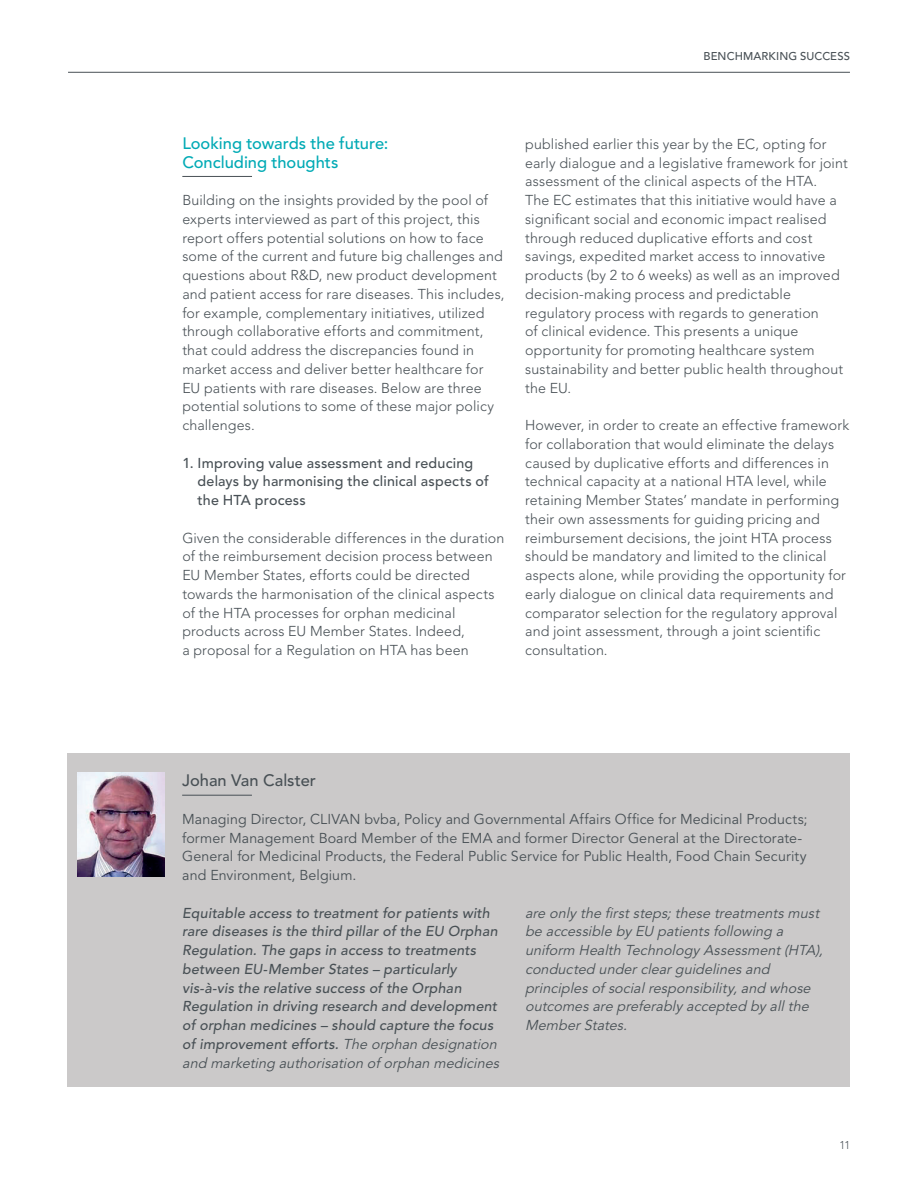
<style>
.page{position:relative;width:918px;height:1188px;background:#fff}
.page>*{position:absolute;margin:0;border:0;box-sizing:border-box;transform-origin:0 0}
.t1{font:500 16.5px/18.8px "Avenir";color:#00aab5}
.t2{font:500 16.5px "Avenir";color:#485055}
.t3{font:300 14.25px/18.8px "Avenir";letter-spacing:.01em;color:#485055}
.t4{font:italic 500 14.25px/18.8px "Avenir";letter-spacing:.015em;color:#485055}
.t5{font:14.25px/18.8px "Avenir";letter-spacing:.005em;color:#485055}
.t6{font:italic 14.25px/18.8px "Avenir";color:#485055}
.t7{font:500 14.25px/18.8px "Avenir";letter-spacing:.015em;color:#485055}
.t8{font:500 11.25px "Avenir";letter-spacing:.01em;color:#485055}
.t9{font:300 11.25px "Avenir";color:#485055}
.s1{font-weight:400}
</style>
<div class="page">
<hr style="left:68px;top:72px;width:782px;height:1px;background:#485055">
<hr style="left:182px;top:176px;width:70px;height:1px;background:#485055">
<div style="left:68px;top:753px;width:782px;height:333px;background:#cbc9c9"></div>
<hr style="left:182px;top:795px;width:70px;height:1px;background:#485055">
<img style="left:77px;top:772px;width:87px;height:105px">
<p class="t8" style="left:704px;top:49px;width:148px">BENCHMARKING SUCCESS</p>
<p class="t1" style="left:182px;top:134px;width:208px">Looking towards the future:<br>Concluding thoughts</p>
<p class="t3" style="left:182px;top:191px;width:324px">Building on the insights provided by the pool of experts interviewed as part of this project, this report offers potential solutions on how to face some of the current and future big challenges and questions about R&amp;D, new product development and patient access for rare diseases. This includes, for example, complementary initiatives, utilized through collaborative efforts and commitment, that could address the discrepancies found in market access and deliver better healthcare for EU patients with rare diseases. Below are three potential solutions to some of these major policy challenges.</p>
<p class="t7" style="left:198px;top:454px;width:293px;text-indent:-15px">1. Improving value assessment and reducing delays by harmonising the clinical aspects of the HTA process</p>
<p class="t3" style="left:182px;top:528px;width:324px">Given the considerable differences in the duration of the reimbursement decision process between EU Member States, efforts could be directed towards the harmonisation of the clinical aspects of the HTA processes for orphan medicinal products across EU Member States. Indeed,<br>a proposal for a Regulation on HTA has been</p>
<p class="t3" style="left:525px;top:135px;width:324px">published earlier this year by the EC, opting for early dialogue and a legislative framework for joint assessment of the clinical aspects of the HTA.<br>The EC estimates that this initiative would have a significant social and economic impact realised through reduced duplicative efforts and cost savings, expedited market access to innovative products (by 2 to 6 weeks) as well as an improved decision-making process and predictable regulatory process with regards to generation<br>of clinical evidence. This presents a unique opportunity for promoting healthcare system sustainability and better public health throughout the EU.</p>
<p class="t3" style="left:525px;top:416px;width:326px">However, in order to create an effective framework for collaboration that would eliminate the delays caused by duplicative efforts and differences in technical capacity at a national HTA level, while retaining Member States’ mandate in performing their own assessments for guiding pricing and reimbursement decisions, the joint HTA process should be mandatory and limited to the clinical aspects alone, while providing the opportunity for early dialogue on clinical data requirements and comparator selection for the regulatory approval and joint assessment, through a joint scientific consultation.</p>
<p class="t2" style="left:182px;top:771px;width:135px">Johan Van Calster</p>
<p class="t5" style="left:182px;top:810px;width:627px">Managing Director, CLIVAN bvba, Policy and Governmental Affairs Office for Medicinal Products; former Management Board Member of the EMA and former Director General at the Directorate-General for Medicinal Products, the Federal Public Service for Public Health, Food Chain Security and Environment, Belgium.</p>
<p class="t4" style="left:182px;top:904px;width:322px">Equitable access to treatment for patients with rare diseases is the third pillar of the EU Orphan Regulation. The gaps in access to treatments between EU-Member States – particularly vis-à-vis the relative success of the Orphan Regulation in driving research and development of orphan medicines – should capture the focus of improvement efforts. <span class="s1">The orphan designation and marketing authorisation of orphan medicines</span></p>
<p class="t6" style="left:525px;top:904px;width:303px">are only the firststeps;these treatmentsmust be accessible by EU patientsfollowing a uniform Health Technology Assessment(HTA), conducted underclearguidelinesand principlesof socialresponsibility,and whose outcomesare preferably accepted by allthe MemberStates.</p>
<p class="t9" style="left:840px;top:1139px;width:12px">11</p>
</div>
